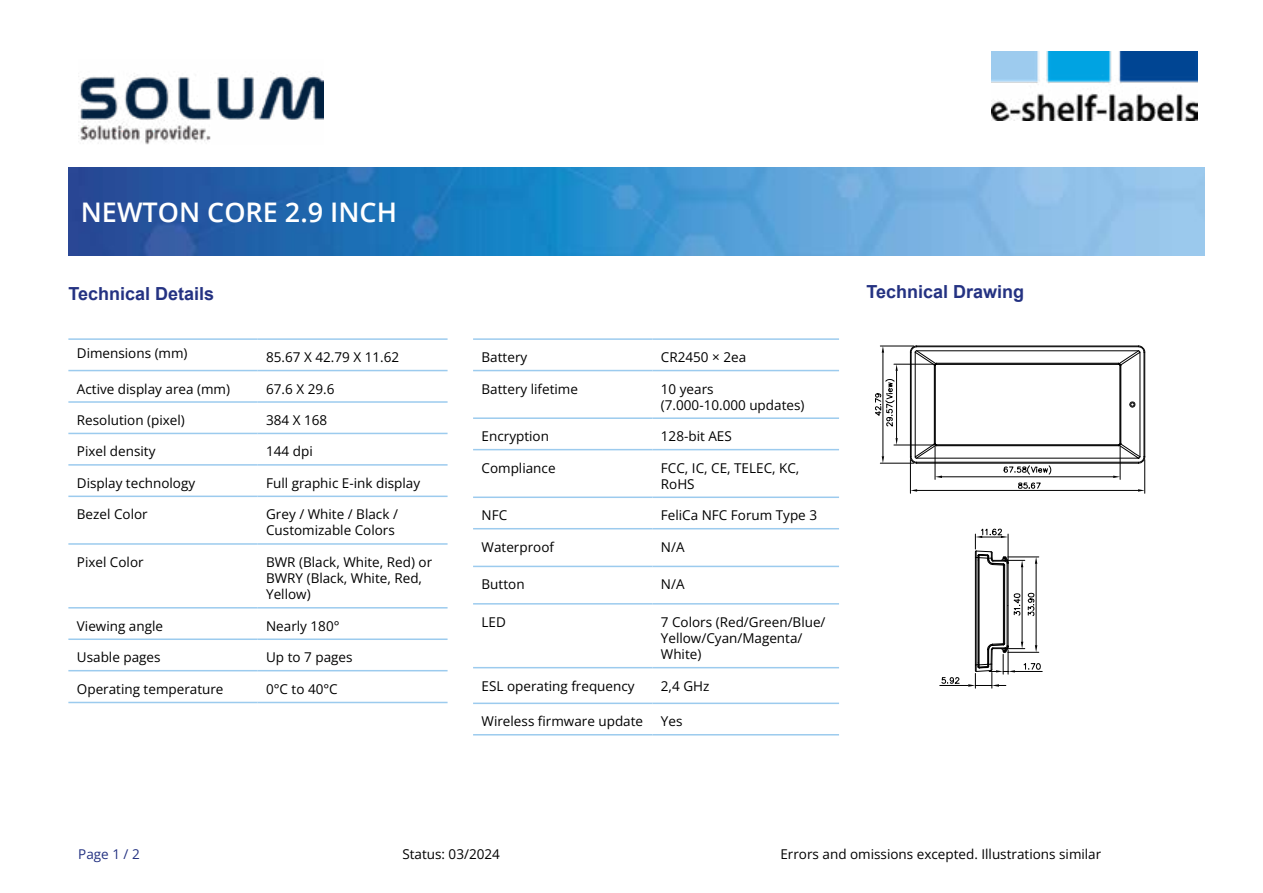
<style>
.page{position:relative;width:1263px;height:893px;background:#fff}
.page>*{position:absolute;margin:0;border:0;box-sizing:border-box;transform-origin:0 0}
.t1{font:600 27px "Open Sans";color:#fff}
.t2{font:700 18px "Arial";color:#243282}
.t3{font:13.5px/16.2px "Open Sans";color:#000}
.t4{font:13.5px "Open Sans";color:#243282}
</style>
<div class="page">
<img style="left:68px;top:168px;width:1137px;height:87px">
<img style="left:991px;top:51px;width:207px;height:69px">
<img style="left:78px;top:73px;width:246px;height:72px">
<hr style="left:68px;top:338px;width:190px;height:2px;background:#9ccbee">
<hr style="left:68px;top:370px;width:190px;height:1px;background:#9ccbee">
<hr style="left:68px;top:401px;width:190px;height:2px;background:#9ccbee">
<hr style="left:68px;top:433px;width:190px;height:1px;background:#9ccbee">
<hr style="left:68px;top:464px;width:190px;height:2px;background:#9ccbee">
<hr style="left:68px;top:496px;width:190px;height:1px;background:#9ccbee">
<hr style="left:68px;top:543px;width:190px;height:2px;background:#9ccbee">
<hr style="left:68px;top:607px;width:190px;height:2px;background:#9ccbee">
<hr style="left:68px;top:638px;width:190px;height:2px;background:#9ccbee">
<hr style="left:68px;top:670px;width:190px;height:1px;background:#9ccbee">
<hr style="left:68px;top:702px;width:190px;height:1px;background:#9ccbee">
<hr style="left:258px;top:338px;width:190px;height:2px;background:#9ccbee">
<hr style="left:258px;top:370px;width:190px;height:1px;background:#9ccbee">
<hr style="left:258px;top:401px;width:190px;height:2px;background:#9ccbee">
<hr style="left:258px;top:433px;width:190px;height:1px;background:#9ccbee">
<hr style="left:258px;top:464px;width:190px;height:2px;background:#9ccbee">
<hr style="left:258px;top:496px;width:190px;height:1px;background:#9ccbee">
<hr style="left:258px;top:543px;width:190px;height:2px;background:#9ccbee">
<hr style="left:258px;top:607px;width:190px;height:2px;background:#9ccbee">
<hr style="left:258px;top:638px;width:190px;height:2px;background:#9ccbee">
<hr style="left:258px;top:670px;width:190px;height:1px;background:#9ccbee">
<hr style="left:258px;top:702px;width:190px;height:1px;background:#9ccbee">
<hr style="left:473px;top:338px;width:179px;height:2px;background:#9ccbee">
<hr style="left:652px;top:338px;width:187px;height:2px;background:#9ccbee">
<hr style="left:473px;top:370px;width:179px;height:1px;background:#9ccbee">
<hr style="left:652px;top:370px;width:187px;height:1px;background:#9ccbee">
<hr style="left:473px;top:417px;width:179px;height:2px;background:#9ccbee">
<hr style="left:652px;top:417px;width:187px;height:2px;background:#9ccbee">
<hr style="left:473px;top:449px;width:179px;height:1px;background:#9ccbee">
<hr style="left:652px;top:449px;width:187px;height:1px;background:#9ccbee">
<hr style="left:473px;top:496px;width:179px;height:2px;background:#9ccbee">
<hr style="left:652px;top:496px;width:187px;height:2px;background:#9ccbee">
<hr style="left:473px;top:528px;width:179px;height:1px;background:#9ccbee">
<hr style="left:652px;top:528px;width:187px;height:1px;background:#9ccbee">
<hr style="left:473px;top:566px;width:179px;height:1px;background:#9ccbee">
<hr style="left:652px;top:566px;width:187px;height:1px;background:#9ccbee">
<hr style="left:473px;top:603px;width:179px;height:2px;background:#9ccbee">
<hr style="left:652px;top:603px;width:187px;height:2px;background:#9ccbee">
<hr style="left:473px;top:667px;width:179px;height:1px;background:#9ccbee">
<hr style="left:652px;top:667px;width:187px;height:1px;background:#9ccbee">
<hr style="left:473px;top:703px;width:179px;height:1px;background:#9ccbee">
<hr style="left:652px;top:703px;width:187px;height:1px;background:#9ccbee">
<hr style="left:473px;top:734px;width:179px;height:1px;background:#9ccbee">
<hr style="left:652px;top:734px;width:187px;height:1px;background:#9ccbee">
<hr style="left:880px;top:346px;width:34px;height:1px;background:#000">
<hr style="left:880px;top:463px;width:34px;height:1px;background:#000">
<hr style="left:883px;top:353px;width:1px;height:103px;background:#000">
<svg style="left:882px;top:346px;width:2px;height:7px"></svg>
<svg style="left:882px;top:456px;width:2px;height:7px"></svg>
<hr style="left:910px;top:460px;width:1px;height:33px;background:#000">
<hr style="left:1144px;top:460px;width:1px;height:33px;background:#000">
<svg style="left:910px;top:346px;width:236px;height:146px"></svg>
<hr style="left:894px;top:445px;width:40px;height:1px;background:#000">
<hr style="left:894px;top:364px;width:40px;height:1px;background:#000">
<hr style="left:896px;top:371px;width:1px;height:67px;background:#000">
<svg style="left:895px;top:438px;width:3px;height:7px"></svg>
<svg style="left:895px;top:364px;width:3px;height:7px"></svg>
<svg style="left:875px;top:379px;width:19px;height:48px"></svg>
<svg style="left:939px;top:529px;width:103px;height:159px"></svg>
<h1 class="t1" style="left:81px;top:194px;width:318px">NEWTON CORE 2.9 INCH</h1>
<h2 class="t2" style="left:68px;top:281px;width:147px">Technical Details</h2>
<h2 class="t2" style="left:866px;top:279px;width:159px">Technical Drawing</h2>
<p class="t3" style="left:77px;top:345px;width:112px">Dimensions (mm)</p>
<p class="t3" style="left:266px;top:349px;width:134px">85.67 X 42.79 X 11.62</p>
<p class="t3" style="left:77px;top:380px;width:155px">Active display area (mm)</p>
<p class="t3" style="left:266px;top:380px;width:70px">67.6 X 29.6</p>
<p class="t3" style="left:77px;top:412px;width:109px">Resolution (pixel)</p>
<p class="t3" style="left:266px;top:412px;width:63px">384 X 168</p>
<p class="t3" style="left:77px;top:443px;width:80px">Pixel density</p>
<p class="t3" style="left:266px;top:443px;width:48px">144 dpi</p>
<p class="t3" style="left:77px;top:474px;width:120px">Display technology</p>
<p class="t3" style="left:266px;top:474px;width:155px">Full graphic E-ink display</p>
<p class="t3" style="left:77px;top:506px;width:72px">Bezel Color</p>
<p class="t3" style="left:266px;top:506px;width:133px">Grey / White / Black /<br>Customizable Colors</p>
<p class="t3" style="left:77px;top:554px;width:68px">Pixel Color</p>
<p class="t3" style="left:266px;top:554px;width:168px">BWR (Black, White, Red) or<br>BWRY (Black, White, Red,<br>Yellow)</p>
<p class="t3" style="left:77px;top:617px;width:88px">Viewing angle</p>
<p class="t3" style="left:266px;top:617px;width:75px">Nearly 180°</p>
<p class="t3" style="left:77px;top:649px;width:85px">Usable pages</p>
<p class="t3" style="left:266px;top:649px;width:88px">Up to 7 pages</p>
<p class="t3" style="left:77px;top:680px;width:148px">Operating temperature</p>
<p class="t3" style="left:266px;top:680px;width:73px">0°C to 40°C</p>
<p class="t3" style="left:482px;top:349px;width:47px">Battery</p>
<p class="t3" style="left:661px;top:349px;width:87px">CR2450 × 2ea</p>
<p class="t3" style="left:482px;top:380px;width:98px">Battery lifetime</p>
<p class="t3" style="left:661px;top:380px;width:145px">10 years<br>(7.000-10.000 updates)</p>
<p class="t3" style="left:482px;top:428px;width:69px">Encryption</p>
<p class="t3" style="left:661px;top:428px;width:72px">128-bit AES</p>
<p class="t3" style="left:482px;top:459px;width:76px">Compliance</p>
<p class="t3" style="left:661px;top:459px;width:140px">FCC, IC, CE, TELEC, KC,<br>RoHS</p>
<p class="t3" style="left:482px;top:507px;width:27px">NFC</p>
<p class="t3" style="left:661px;top:507px;width:158px">FeliCa NFC Forum Type 3</p>
<p class="t3" style="left:482px;top:538px;width:74px">Waterproof</p>
<p class="t3" style="left:661px;top:538px;width:25px">N/A</p>
<p class="t3" style="left:482px;top:576px;width:45px">Button</p>
<p class="t3" style="left:661px;top:576px;width:25px">N/A</p>
<p class="t3" style="left:482px;top:613px;width:26px">LED</p>
<p class="t3" style="left:661px;top:613px;width:166px">7 Colors (Red/Green/Blue/<br>Yellow/Cyan/Magenta/<br>White)</p>
<p class="t3" style="left:482px;top:677px;width:155px">ESL operating frequency</p>
<p class="t3" style="left:661px;top:677px;width:50px">2,4 GHz</p>
<p class="t3" style="left:482px;top:713px;width:163px">Wireless firmware update</p>
<p class="t3" style="left:661px;top:713px;width:23px">Yes</p>
<p class="t4" style="left:78px;top:845px;width:63px">Page 1 / 2</p>
<p class="t3" style="left:402px;top:846px;width:99px">Status: 03/2024</p>
<p class="t3" style="left:780px;top:846px;width:322px">Errors and omissions excepted. Illustrations similar</p>
</div>
